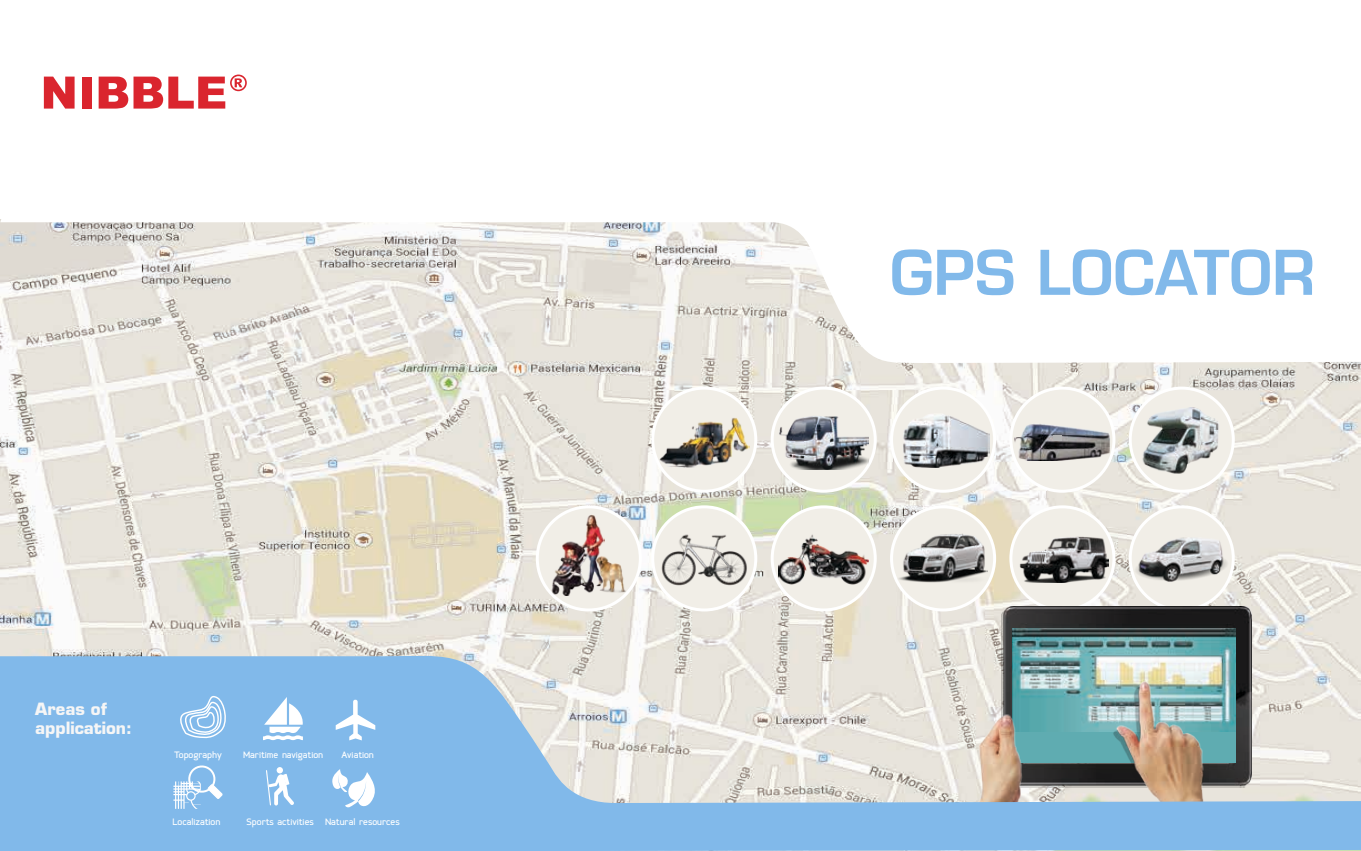
<style>
.page{position:relative;width:1361px;height:851px;background:#fff}
.page>*{position:absolute;margin:0;border:0;box-sizing:border-box;transform-origin:0 0}
.t1{font:600 60px "Eurostile LT Std";color:#81b9ea}
.t2{font:700 16.5px/19px "Eurostile LT Std";color:#f6f6f6}
.t3{font:500 11.25px "Coupe";color:#fff}
</style>
<div class="page">
<svg style="left:44px;top:77px;width:31px;height:32px"></svg>
<div style="left:82px;top:77px;width:9px;height:32px;background:#da252e"></div>
<svg style="left:99px;top:75px;width:148px;height:34px"></svg>
<img style="left:0;top:369px;width:1360px;height:279px">
<div style="left:653px;top:388px;width:103px;height:103px;background:#f1eee7;border-radius:50%"></div>
<div style="left:651px;top:386px;width:106px;height:106px;border:3px solid #fff;border-radius:50%"></div>
<img style="left:659px;top:416px;width:91px;height:51px">
<div style="left:653px;top:507px;width:103px;height:103px;background:#f1eee7;border-radius:50%"></div>
<div style="left:651px;top:505px;width:106px;height:106px;border:3px solid #fff;border-radius:50%"></div>
<img style="left:659px;top:530px;width:90px;height:57px">
<div style="left:772px;top:388px;width:103px;height:103px;background:#f1eee7;border-radius:50%"></div>
<div style="left:770px;top:386px;width:107px;height:106px;border:3px solid #fff;border-radius:50%"></div>
<img style="left:778px;top:414px;width:91px;height:55px">
<svg style="left:793px;top:437px;width:9px;height:2px"></svg>
<div style="left:891px;top:388px;width:103px;height:103px;background:#f1eee7;border-radius:50%"></div>
<div style="left:890px;top:386px;width:106px;height:106px;border:3px solid #fff;border-radius:50%"></div>
<img style="left:899px;top:412px;width:90px;height:55px">
<div style="left:772px;top:507px;width:103px;height:103px;background:#f1eee7;border-radius:50%"></div>
<div style="left:770px;top:505px;width:107px;height:106px;border:3px solid #fff;border-radius:50%"></div>
<img style="left:778px;top:531px;width:91px;height:54px">
<div style="left:1011px;top:507px;width:103px;height:103px;background:#f1eee7;border-radius:50%"></div>
<div style="left:1009px;top:505px;width:106px;height:106px;border:3px solid #fff;border-radius:50%"></div>
<img style="left:1018px;top:534px;width:90px;height:48px">
<div style="left:1130px;top:507px;width:103px;height:103px;background:#f1eee7;border-radius:50%"></div>
<div style="left:1128px;top:505px;width:106px;height:106px;border:3px solid #fff;border-radius:50%"></div>
<img style="left:1133px;top:533px;width:97px;height:50px">
<div style="left:1130px;top:388px;width:103px;height:103px;background:#f1eee7;border-radius:50%"></div>
<div style="left:1128px;top:386px;width:106px;height:106px;border:3px solid #fff;border-radius:50%"></div>
<img style="left:1136px;top:408px;width:91px;height:67px">
<div style="left:891px;top:507px;width:103px;height:103px;background:#f1eee7;border-radius:50%"></div>
<div style="left:890px;top:505px;width:106px;height:106px;border:3px solid #fff;border-radius:50%"></div>
<img style="left:897px;top:533px;width:90px;height:50px">
<svg style="left:909px;top:557px;width:11px;height:3px"></svg>
<hr style="left:910px;top:562px;width:12px;height:4px;background:#090d0d">
<div style="left:1011px;top:388px;width:103px;height:103px;background:#f1eee7;border-radius:50%"></div>
<div style="left:1009px;top:386px;width:106px;height:106px;border:3px solid #fff;border-radius:50%"></div>
<img style="left:1014px;top:423px;width:96px;height:37px">
<div style="left:1053px;top:435px;width:8px;height:6px;background:#b3b3b3"></div>
<div style="left:537px;top:507px;width:103px;height:103px;background:#f1eee7;border-radius:50%"></div>
<div style="left:536px;top:505px;width:106px;height:106px;border:3px solid #fff;border-radius:50%"></div>
<img style="left:549px;top:514px;width:55px;height:81px">
<img style="left:592px;top:553px;width:37px;height:40px">
<img style="left:1001px;top:606px;width:250px;height:42px">
<img style="left:1012px;top:628px;width:224px;height:20px">
<svg style="left:0;top:219px;width:1361px;height:150px"></svg>
<svg style="left:0;top:648px;width:1361px;height:202px;background:#a6c3d8"></svg>
<svg style="left:330px;top:768px;width:48px;height:40px"></svg>
<svg style="left:175px;top:693px;width:54px;height:46px;background:#9cc8ee"></svg>
<svg style="left:263px;top:696px;width:41px;height:44px"></svg>
<svg style="left:336px;top:698px;width:39px;height:42px"></svg>
<svg style="left:173px;top:762px;width:49px;height:46px;background:#9ec9ee"></svg>
<svg style="left:265px;top:767px;width:29px;height:39px"></svg>
<h2 class="t2" style="left:35px;top:699px;width:98px">Areas of application:</h2>
<p class="t3" style="left:174px;top:748px;width:49px">Topography</p>
<p class="t3" style="left:341px;top:748px;width:34px">Aviation</p>
<p class="t3" style="left:243px;top:748px;width:82px">Maritime navigation</p>
<p class="t3" style="left:173px;top:816px;width:49px">Localization</p>
<p class="t3" style="left:247px;top:816px;width:155px">Sports activities Natural resources</p>
<h1 class="t1" style="left:890px;top:235px;width:427px">GPS LOCATOR</h1>
</div>
